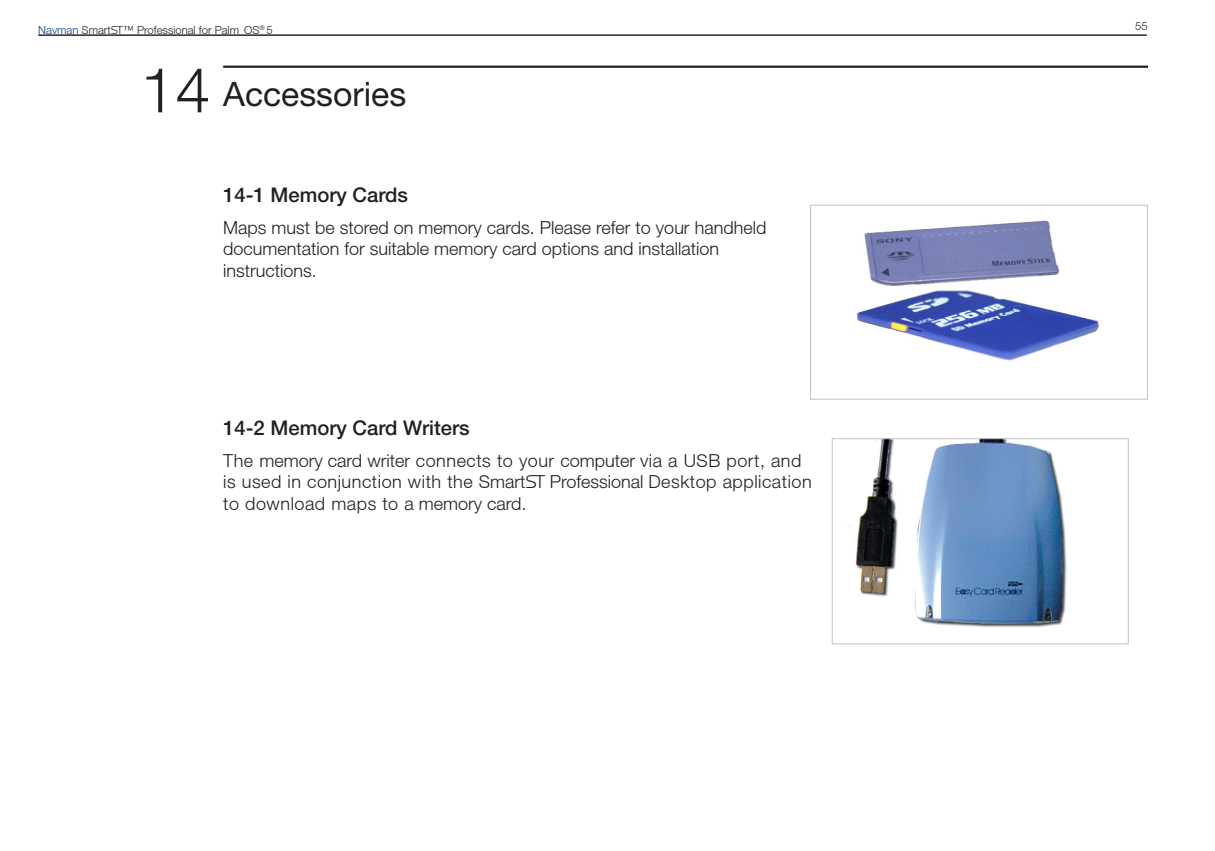
<style>
.page{position:relative;width:1215px;height:851px;background:#fff}
.page>*{position:absolute;margin:0;border:0;box-sizing:border-box;transform-origin:0 0}
.t1{font:300 63px "Helvetica Neue LT";color:#231f20}
.t2{font:33.75px "Helvetica Neue LT";color:#231f20}
.t3{font:500 20.25px "Helvetica Neue LT";color:#231f20}
.t4{font:300 18px/21.6px "Helvetica Neue LT";letter-spacing:.03em;color:#231f20}
.t5{font:300 18px/21.6px "Helvetica Neue LT";color:#231f20}
.t6{font:300 11.25px "Helvetica Neue LT";color:#231f20}
.s1{color:#00428c}
.s2{font-family:"Helvetica Neue ST";font-weight:400}
</style>
<div class="page">
<hr style="left:38px;top:35px;width:1109px;height:1px;background:#231f20">
<hr style="left:223px;top:66px;width:925px;height:2px;background:#231f20">
<img style="left:849px;top:440px;width:218px;height:188px">
<div style="left:832px;top:438px;width:297px;height:206px;border:1px solid #c6c8ca"></div>
<img style="left:857px;top:220px;width:243px;height:141px">
<div style="left:810px;top:205px;width:338px;height:195px;border:1px solid #c6c8ca"></div>
<p class="t6" style="left:38px;top:26px;width:236px"><span class="s1">Navman</span> Smart<span class="s2">S</span>™ Professional for Palm OS<sup>®</sup> 5</p>
<h1 class="t1" style="left:140px;top:67px;width:72px">14</h1>
<h2 class="t2" style="left:223px;top:82px;width:185px">Accessories</h2>
<p class="t3" style="left:223px;top:188px;width:186px">14-1 Memory Cards</p>
<p class="t5" style="left:223px;top:218px;width:545px">Maps must be stored on memory cards. Please refer to your handheld documentation for suitable memory card options and installation instructions.</p>
<p class="t3" style="left:223px;top:421px;width:248px">14-2 Memory Card Writers</p>
<p class="t4" style="left:223px;top:451px;width:590px">The memory card writer connects to your computer via a USB port, and is used in conjunction with the Smart<span class="s2">S</span> Professional Desktop application to download maps to a memory card.</p>
<p class="t6" style="left:1135px;top:22px;width:14px">55</p>
</div>
